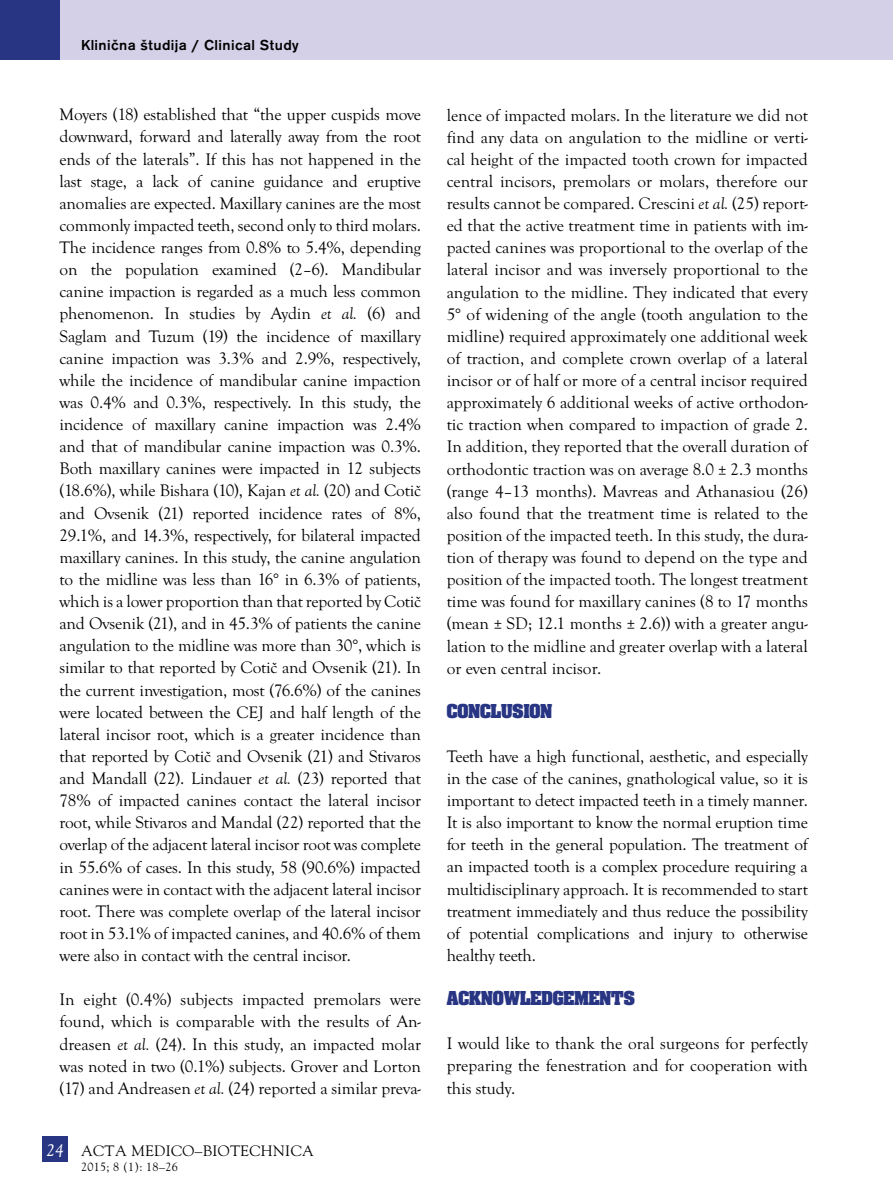
<style>
.page{position:relative;width:893px;height:1191px;background:#fff}
.page>*{position:absolute;margin:0;border:0;box-sizing:border-box;transform-origin:0 0}
.t1{font:700 21px "Aachen PCE";color:#283583}
.t2{font:17.25px/22px "Goudy Old Sty TCE";color:#000;text-align:justify}
.t3{font:500 15px "Accius TCE";letter-spacing:.025em;color:#000}
.t4{font:15px "MM Goudy";letter-spacing:.025em;color:#000}
.t5{font:12px "MM Goudy";letter-spacing:.025em;color:#000}
.s1{font-style:italic}
.s2{font-family:"Goudy Old Sty TCE";font-style:italic;font-size:18px;color:#fff}
</style>
<div class="page">
<div style="left:60px;top:0;width:833px;height:60px;background:#d3d0e7"></div>
<div style="left:0;top:0;width:60px;height:60px;background:#283583"></div>
<div style="left:42px;top:1135px;width:26px;height:26px;background:#283583"></div>
<p class="t3" style="left:81px;top:36px;width:219px">Klinična študija / Clinical Study</p>
<p class="t2" style="left:60px;top:104px;width:363px">Moyers (18) established that “the upper cuspids move downward, forward and laterally away from the root ends of the laterals”. If this has not happened in the last stage, a lack of canine guidance and eruptive anomalies are expected. Maxillary canines are the most commonly impacted teeth, second only to third molars.<br>The incidence ranges from 0.8% to 5.4%, depending on the population examined (2–6). Mandibular canine impaction is regarded as a much less common phenomenon. In studies by Aydin <span class="s1">et al.</span> (6) and Saglam and Tuzum (19) the incidence of maxillary canine impaction was 3.3% and 2.9%, respectively, while the incidence of mandibular canine impaction was 0.4% and 0.3%, respectively. In this study, the incidence of maxillary canine impaction was 2.4% and that of mandibular canine impaction was 0.3%.<br>Both maxillary canines were impacted in 12 subjects (18.6%), while Bishara (10), Kajan <span class="s1">et al.</span> (20) and Cotič and Ovsenik (21) reported incidence rates of 8%, 29.1%, and 14.3%, respectively, for bilateral impacted maxillary canines. In this study, the canine angulation to the midline was less than 16° in 6.3% of patients, which is a lower proportion than that reported by Cotič and Ovsenik (21), and in 45.3% of patients the canine angulation to the midline was more than 30°, which is similar to that reported by Cotič and Ovsenik (21). In the current investigation, most (76.6%) of the canines were located between the CEJ and half length of the lateral incisor root, which is a greater incidence than that reported by Cotič and Ovsenik (21) and Stivaros and Mandall (22). Lindauer <span class="s1">et al.</span> (23) reported that 78% of impacted canines contact the lateral incisor root, while Stivaros and Mandal (22) reported that the overlap of the adjacent lateral incisor root was complete in 55.6% of cases. In this study, 58 (90.6%) impacted canines were in contact with the adjacent lateral incisor root. There was complete overlap of the lateral incisor root in 53.1% of impacted canines, and 40.6% of them were also in contact with the central incisor.</p>
<p class="t2" style="left:60px;top:988px;width:363px">In eight (0.4%) subjects impacted premolars were found, which is comparable with the results of An&shy;dreasen <span class="s1">et al.</span> (24). In this study, an impacted molar was noted in two (0.1%) subjects. Grover and Lorton (17) and Andreasen <span class="s1">et al.</span> (24) reported a similar preva-</p>
<p class="t4" style="left:46px;top:1141px;width:269px"><span class="s2">24</span> ACTA MEDICO–BIOTECHNICA</p>
<p class="t5" style="left:81px;top:1159px;width:98px">2015; 8 (1): 18–26</p>
<p class="t2" style="left:447px;top:104px;width:363px">lence of impacted molars. In the literature we did not find any data on angulation to the midline or verti&shy;cal height of the impacted tooth crown for impacted central incisors, premolars or molars, therefore our results cannot be compared. Crescini <span class="s1">et al.</span> (25) report&shy;ed that the active treatment time in patients with im&shy;pacted canines was proportional to the overlap of the lateral incisor and was inversely proportional to the angulation to the midline. They indicated that every 5° of widening of the angle (tooth angulation to the midline) required approximately one additional week of traction, and complete crown overlap of a lateral incisor or of half or more of a central incisor required approximately 6 additional weeks of active orthodon&shy;tic traction when compared to impaction of grade 2.<br>In addition, they reported that the overall duration of orthodontic traction was on average 8.0 ± 2.3 months (range 4–13 months). Mavreas and Athanasiou (26) also found that the treatment time is related to the position of the impacted teeth. In this study, the dura&shy;tion of therapy was found to depend on the type and position of the impacted tooth. The longest treatment time was found for maxillary canines (8 to 17 months (mean ± SD; 12.1 months ± 2.6)) with a greater angu&shy;lation to the midline and greater overlap with a lateral or even central incisor.</p>
<p class="t1" style="left:447px;top:700px;width:107px">CONCLUSION</p>
<p class="t2" style="left:447px;top:745px;width:363px">Teeth have a high functional, aesthetic, and especially in the case of the canines, gnathological value, so it is important to detect impacted teeth in a timely manner.<br>It is also important to know the normal eruption time for teeth in the general population. The treatment of an impacted tooth is a complex procedure requiring a multidisciplinary approach. It is recommended to start treatment immediately and thus reduce the possibility of potential complications and injury to otherwise healthy teeth.</p>
<p class="t1" style="left:447px;top:987px;width:190px">ACKNOWLEDGEMENTS</p>
<p class="t2" style="left:447px;top:1032px;width:363px">I would like to thank the oral surgeons for perfectly preparing the fenestration and for cooperation with this study.</p>
</div>
